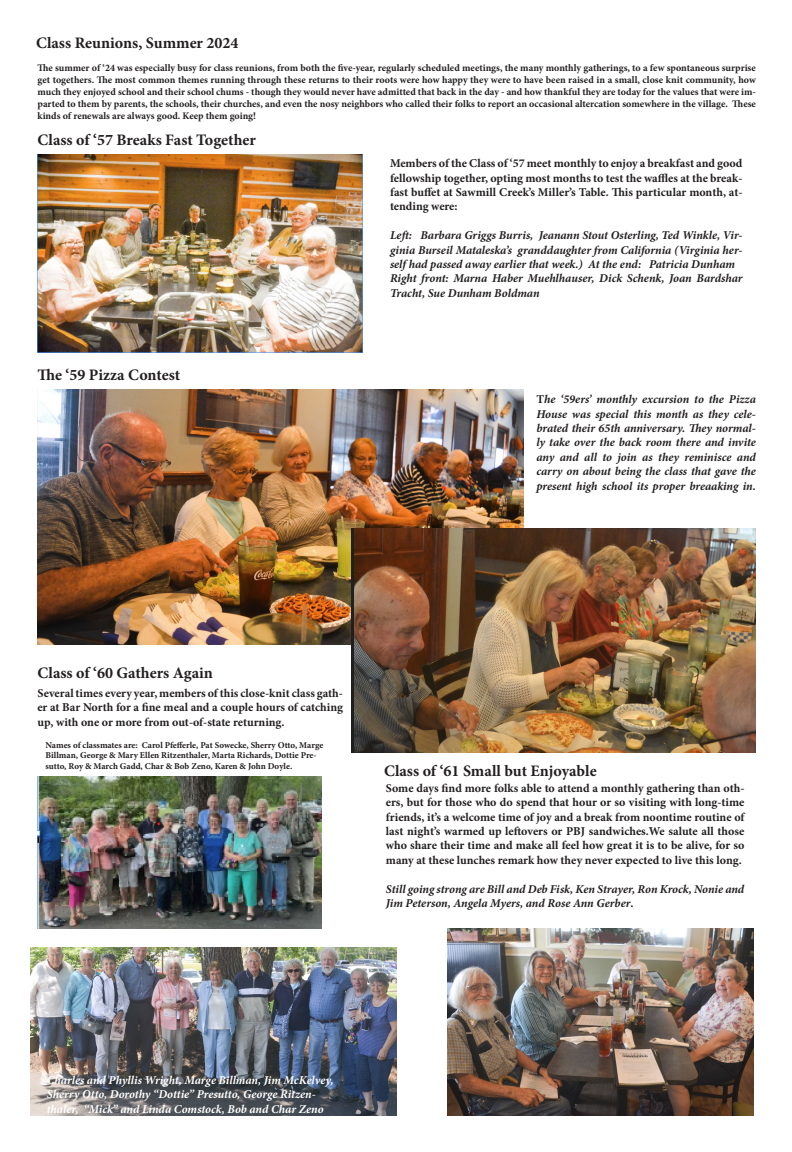
<style>
.page{position:relative;width:792px;height:1152px;background:#fff}
.page>*{position:absolute;margin:0;border:0;box-sizing:border-box;transform-origin:0 0}
.t1{font:700 16px "Minion Pro";color:#231f20}
.t2{font:700 12px/14.4px "Minion Pro";color:#231f20;text-align:justify}
.t3{font:italic 700 12px/14.4px "Minion Pro";letter-spacing:-.005em;color:#231f20;text-align:justify}
.t4{font:italic 700 12px/14.4px "Minion Pro";letter-spacing:-.005em;color:#fff}
.t5{font:700 10px/12px "Minion Pro";color:#231f20;text-align:justify}
.t6{font:700 9px/10.8px "Minion Pro";letter-spacing:-.005em;color:#231f20}
.s1{font-style:normal}
</style>
<div class="page">
<img style="left:37px;top:389px;width:487px;height:256px">
<img style="left:352px;top:529px;width:404px;height:224px">
<img style="left:31px;top:947px;width:366px;height:169px">
<img style="left:37px;top:155px;width:326px;height:198px">
<img style="left:448px;top:928px;width:305px;height:188px">
<img style="left:37px;top:776px;width:284px;height:152px">
<p class="t1" style="left:36px;top:31px;width:204px">Class Reunions, Summer 2024</p>
<p class="t5" style="left:37px;top:61px;width:720px">The summer of ‘24 was especially busy for class reunions, from both the five-year, regularly scheduled meetings, the many monthly gatherings, to a few spontaneous surprise get togethers. The most common themes running through these returns to their roots were how happy they were to have been raised in a small, close knit community, how much they enjoyed school and their school chums - though they would never have admitted that back in the day - and how thankful they are today for the values that were im&shy;parted to them by parents, the schools, their churches, and even the nosy neighbors who called their folks to report an occasional altercation somewhere in the village. These kinds of renewals are always good. Keep them going!</p>
<p class="t1" style="left:37px;top:129px;width:220px">Class of ‘57 Breaks Fast Together</p>
<p class="t1" style="left:37px;top:364px;width:144px">The ‘59 Pizza Contest</p>
<p class="t2" style="left:390px;top:156px;width:354px">Members of the Class of ‘57 meet monthly to enjoy a breakfast and good fellowship together, opting most months to test the waffles at the break&shy;fast buffet at Sawmill Creek’s Miller’s Table. This particular month, at&shy;tending were:</p>
<p class="t3" style="left:390px;top:228px;width:354px">Left: Barbara Griggs Burris, Jeanann Stout Osterling, Ted Winkle, Vir&shy;ginia Burseil Mataleska’s granddaughter from California (Virginia her&shy;self had passed away earlier that week.) At the end: Patricia Dunham</p>
<p class="t3" style="left:390px;top:271px;width:354px">Right front: Marna Haber Muehlhauser, Dick Schenk, Joan Bardshar<br>Tracht, Sue Dunham Boldman</p>
<p class="t3" style="left:536px;top:392px;width:221px"><span class="s1">T</span>he ‘59ers’ monthly excursion to the Pizza House was special this month as they cele&shy;brated their 65th anniversary. They normal&shy;ly take over the back room there and invite any and all to join as they reminisce and carry on about being the class that gave the present high school its proper breaaking in.</p>
<p class="t1" style="left:37px;top:661px;width:177px">Class of ‘60 Gathers Again</p>
<p class="t2" style="left:37px;top:686px;width:307px">Several times every year, members of this close-knit class gath&shy;er at Bar North for a fine meal and a couple hours of catching up, with one or more from out-of-state returning.</p>
<p class="t6" style="left:46px;top:739px;width:279px">Names of classmates are: Carol Pfefferle, Pat Sowecke, Sherry Otto, Marge<br>Billman, George &amp; Mary Ellen Ritzenthaler, Marta Richards, Dottie Pre&shy;sutto, Roy &amp; March Gadd, Char &amp; Bob Zeno, Karen &amp; John Doyle.</p>
<p class="t1" style="left:384px;top:760px;width:214px">Class of ‘61 Small but Enjoyable</p>
<p class="t2" style="left:386px;top:781px;width:360px">Some days find more folks able to attend a monthly gathering than oth&shy;ers, but for those who do spend that hour or so visiting with long-time friends, it’s a welcome time of joy and a break from noontime routine of last night’s warmed up leftovers or PBJ sandwiches.We salute all those who share their time and make all feel how great it is to be alive, for so many at these lunches remark how they never expected to live this long.</p>
<p class="t3" style="left:386px;top:881px;width:360px">Still going strong are Bill and Deb Fisk, Ken Strayer, Ron Krock, Nonie and<br>Jim Peterson, Angela Myers, and Rose Ann Gerber<span class="s1">.</span></p>
<p class="t4" style="left:47px;top:1072px;width:288px">Charles and Phyllis Wright, Marge Billman, Jim McKelvey,<br>Sherry Otto, Dorothy “Dottie” Presutto, George Ritzen&shy;thaler, “Mick” and Linda Comstock, Bob and Char Zeno</p>
</div>
